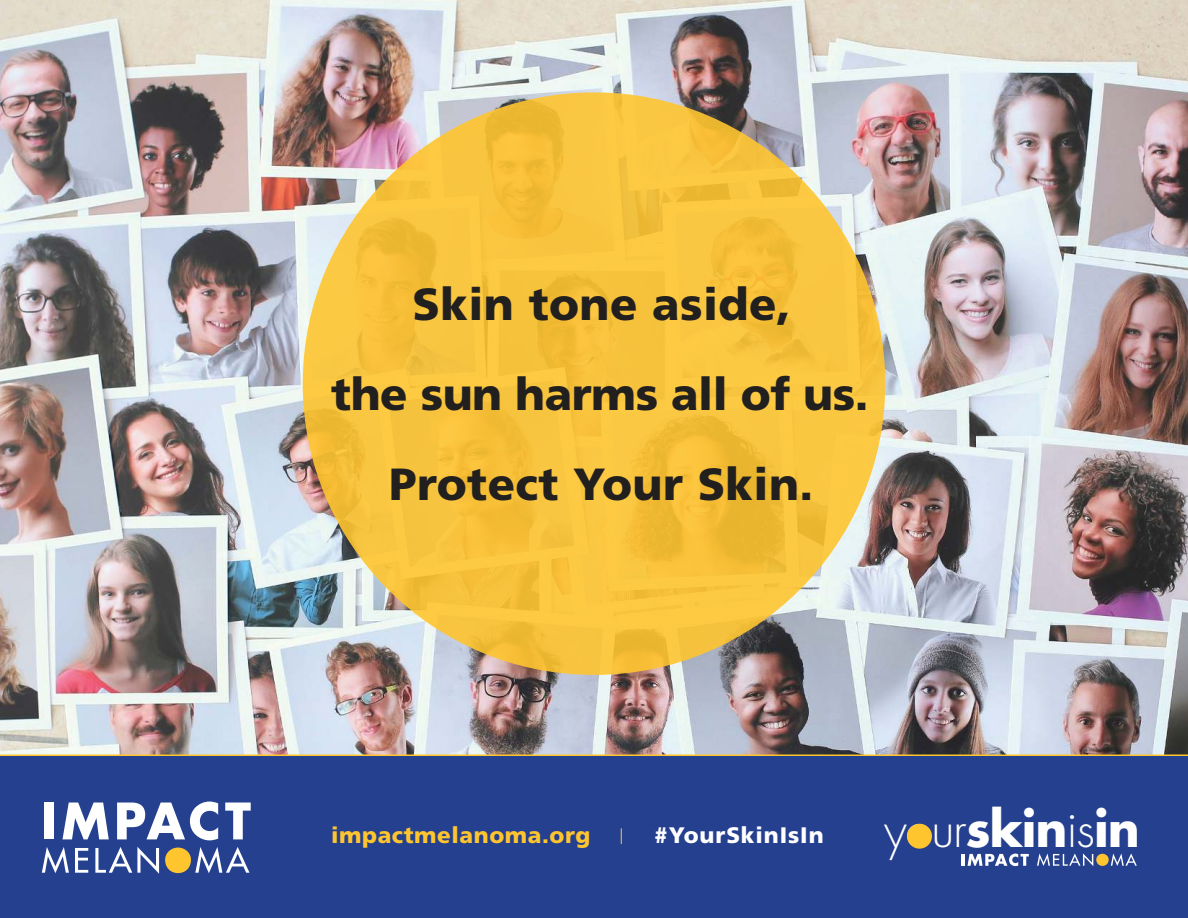
<style>
.page{position:relative;width:1188px;height:918px;background:#fff}
.page>*{position:absolute;margin:0;border:0;box-sizing:border-box;transform-origin:0 0}
.t1{font:300 48.6px "Futura LT Pro";letter-spacing:-.02em;color:#fff}
.t2{font:900 45px/90px "Frutiger LT Std";letter-spacing:.01em;color:#221f1f;text-align:center}
.t3{font:900 22.35px "Frutiger LT Std";letter-spacing:.025em;color:#ffc52f}
.t4{font:900 22.35px "Frutiger LT Std";letter-spacing:.04em;color:#fff}
.t5{font:300 15.6px "Frutiger LT";color:#ffc52f}
.s1{font-weight:700}
</style>
<div class="page">
<img style="left:0;top:0;width:1188px;height:755px">
<div style="left:0;top:755px;width:1188px;height:163px;background:#24408e"></div>
<div style="left:165px;top:848px;width:26px;height:25px;background:#ffc52f;border-radius:50%"></div>
<svg style="left:42px;top:847px;width:27px;height:26px"></svg>
<svg style="left:75px;top:848px;width:13px;height:25px"></svg>
<svg style="left:95px;top:847px;width:64px;height:27px"></svg>
<svg style="left:195px;top:847px;width:54px;height:26px"></svg>
<div style="left:45px;top:803px;width:9px;height:36px;background:#fff"></div>
<svg style="left:62px;top:803px;width:47px;height:36px"></svg>
<svg style="left:117px;top:802px;width:101px;height:38px"></svg>
<svg style="left:225px;top:803px;width:26px;height:36px"></svg>
<div style="left:1096px;top:854px;width:13px;height:12px;background:#ffc52f;border-radius:50%"></div>
<svg style="left:1037px;top:853px;width:56px;height:13px"></svg>
<svg style="left:1111px;top:853px;width:26px;height:13px"></svg>
<svg style="left:962px;top:854px;width:67px;height:12px"></svg>
<div style="left:907px;top:824px;width:25px;height:25px;background:#ffc52f;border-radius:50%"></div>
<svg style="left:303px;top:92px;width:582px;height:583px;background:#f7c33d"></svg>
<p class="t2" style="left:331px;top:263px;width:539px">Skin tone aside,<br>the sun harms all of us.<br>Protect Your Skin.</p>
<p class="t3" style="left:331px;top:826px;width:261px">impactmelanoma.org</p>
<p class="t5" style="left:620px;top:829px;width:5px">|</p>
<p class="t4" style="left:654px;top:826px;width:171px">#YourSkinIsIn</p>
<p class="t1" style="left:885px;top:812px;width:257px">your<span class="s1">skin</span>is<span class="s1">in</span></p>
</div>
